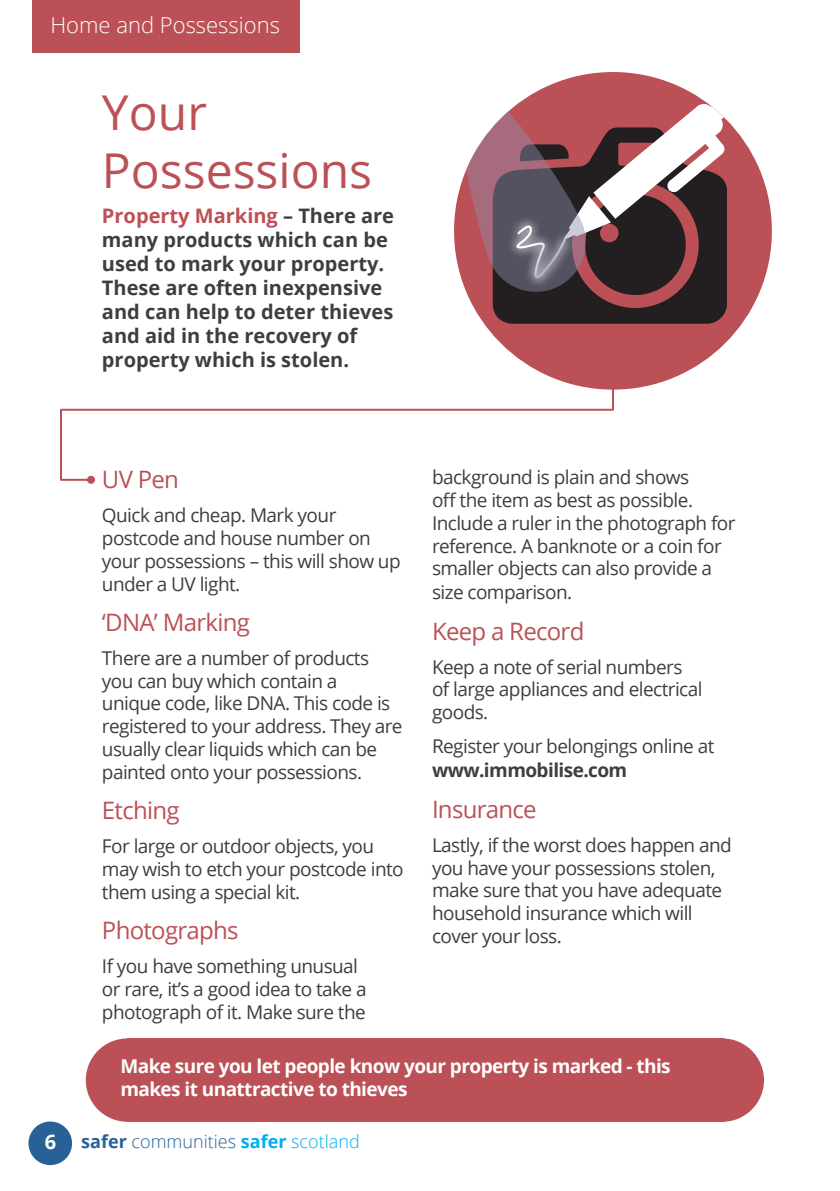
<style>
.page{position:relative;width:840px;height:1191px;background:#fff}
.page>*{position:absolute;margin:0;border:0;box-sizing:border-box;transform-origin:0 0}
.t1{font:48px/57.6px "Open Sans";color:#bb5156}
.t2{font:24px "Open Sans";letter-spacing:-.03em;color:#bb5156}
.t3{font:300 22px "Open Sans";color:#fff}
.t4{font:700 20px/24px "Open Sans";color:#3e3e3f}
.t5{font:19px/22.8px "Open Sans";letter-spacing:-.03em;color:#3e3e3f}
.t6{font:700 19px/22.8px "Open Sans";letter-spacing:-.03em;color:#fff}
.t7{font:300 18px "Open Sans";color:#276198}
.s1{color:#bb5156}
.s2{font-weight:700}
.s3{font-weight:700;font-size:20px;color:#fff}
.s4{font-weight:700;color:#00aeef}
.s5{color:#00aeef}
</style>
<div class="page">
<div style="left:28px;top:1121px;width:44px;height:44px;background:#276198;border-radius:50%"></div>
<div style="left:680px;top:1038px;width:83px;height:83px;background:#bb5156;border-radius:50%"></div>
<div style="left:86px;top:1038px;width:83px;height:83px;background:#bb5156;border-radius:50%"></div>
<div style="left:127px;top:1038px;width:596px;height:83px;background:#bb5156"></div>
<div style="left:454px;top:72px;width:317px;height:317px;background:#bb5156;border-radius:50%"></div>
<svg style="left:492px;top:298px;width:234px;height:26px;background:#342426"></svg>
<svg style="left:454px;top:75px;width:273px;height:223px"></svg>
<svg style="left:60px;top:339px;width:554px;height:142px"></svg>
<div style="left:87px;top:476px;width:8px;height:8px;background:#bb5156;border-radius:50%"></div>
<div style="left:608px;top:337px;width:8px;height:8px;background:#bb5156;border-radius:50%"></div>
<div style="left:32px;top:0;width:267px;height:52px;background:#bb5156"></div>
<p class="t3" style="left:50px;top:10px;width:231px">Home and Possessions</p>
<p class="t1" style="left:102px;top:83px;width:271px">Your<br>Possessions</p>
<p class="t4" style="left:102px;top:203px;width:293px"><span class="s1">Property Marking</span> – There are many products which can be used to mark your property.<br>These are often inexpensive and can help to deter thieves and aid in the recovery of property which is stolen.</p>
<p class="t2" style="left:102px;top:463px;width:79px">UV Pen</p>
<p class="t5" style="left:102px;top:503px;width:300px">Quick and cheap. Mark your postcode and house number on your possessions – this will show up under a UV light.</p>
<p class="t2" style="left:102px;top:605px;width:149px">‘DNA’ Marking</p>
<p class="t5" style="left:102px;top:646px;width:302px">There are a number of products you can buy which contain a<br>unique code, like DNA. This code is registered to your address. They are usually clear liquids which can be painted onto your possessions.</p>
<p class="t2" style="left:102px;top:794px;width:79px">Etching</p>
<p class="t5" style="left:102px;top:834px;width:303px">For large or outdoor objects, you may wish to etch your postcode into them using a special kit.</p>
<p class="t2" style="left:102px;top:913px;width:138px">Photographs</p>
<p class="t5" style="left:102px;top:954px;width:266px">If you have something unusual or rare, it’s a good idea to take a photograph of it. Make sure the</p>
<p class="t5" style="left:432px;top:465px;width:305px">background is plain and shows<br>off the item as best as possible.<br>Include a ruler in the photograph for reference. A banknote or a coin for smaller objects can also provide a size comparison.</p>
<p class="t2" style="left:432px;top:614px;width:154px">Keep a Record</p>
<p class="t5" style="left:432px;top:655px;width:272px">Keep a note of serial numbers of large appliances and electrical goods.</p>
<p class="t5" style="left:432px;top:734px;width:284px;line-height:24px">Register your belongings online at <span class="s2">www.immobilise.com</span></p>
<p class="t2" style="left:432px;top:792px;width:106px">Insurance</p>
<p class="t5" style="left:432px;top:833px;width:301px">Lastly, if the worst does happen and you have your possessions stolen, make sure that you have adequate household insurance which will cover your loss.</p>
<p class="t6" style="left:120px;top:1054px;width:551px">Make sure you let people know your property is marked - this makes it unattractive to thieves</p>
<p class="t7" style="left:45px;top:1129px;width:316px"><span class="s3">6</span> <span class="s2">safer</span> communities <span class="s4">safer</span> <span class="s5">scotland</span></p>
</div>
